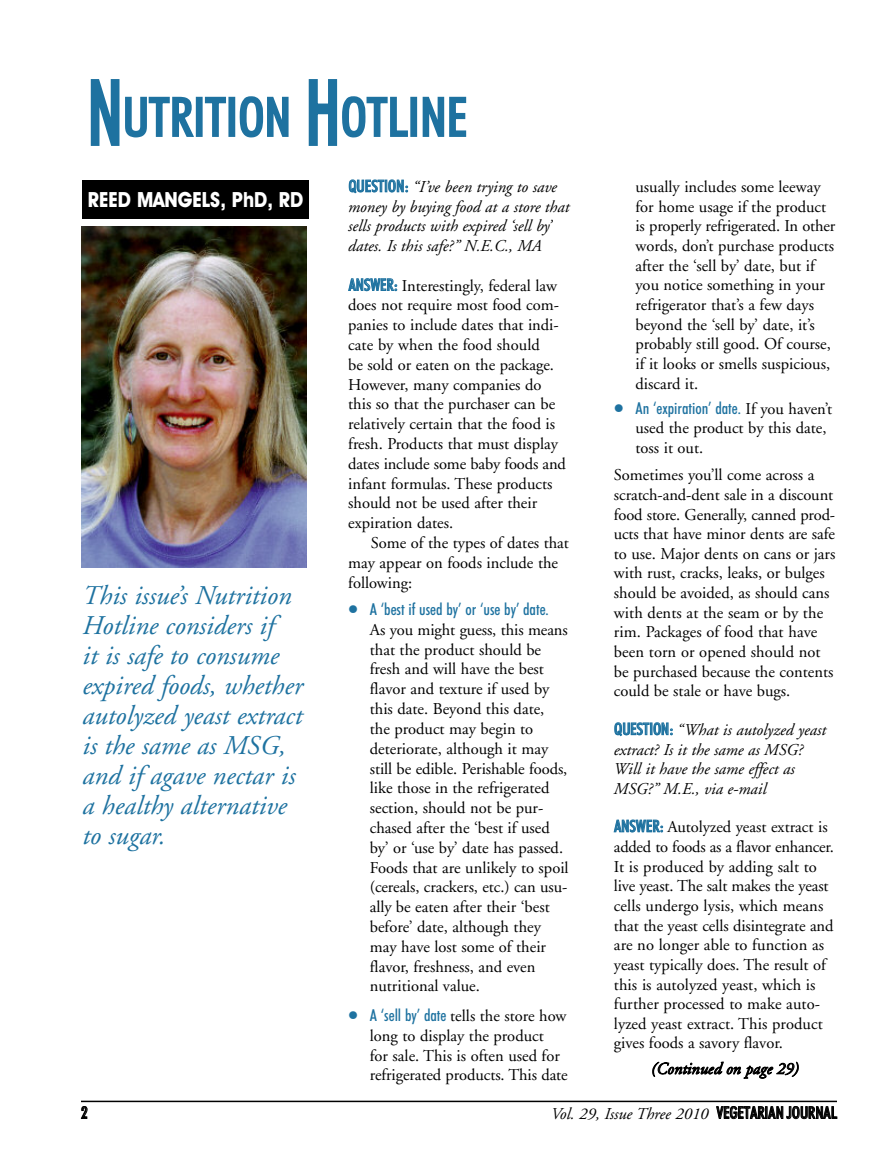
<style>
.page{position:relative;width:891px;height:1175px;background:#fff}
.page>*{position:absolute;margin:0;border:0;box-sizing:border-box;transform-origin:0 0}
.t1{font:54px "Futuri Condensed Regular SWFTE";color:#1e72a0}
.t2{font:italic 27px/30px "Adobe Garamond";color:#1e72a0}
.t3{font:21px "Avant Guard Bold SWFTE";color:#fff;scale:.9 1}
.t4{font:16.5px/19.8px "Adobe Garamond";color:#000}
.t5{font:italic 16.5px/19.6px "Adobe Garamond";color:#000}
.t6{font:16.5px "Futuri Condensed Regular SWFTE";color:#1e72a0}
.t7{font:16.5px "Futuri Condensed Regular SWFTE";color:#000}
.s1{font-size:90px}
.s2{font-family:"Futuri Condensed Regular SWFTE";font-style:normal;color:#1e72a0}
.s3{font-family:"Futuri Condensed Regular SWFTE";color:#1e72a0}
.s4{font-family:"Adobe Garamond";color:#000}
.s5{font-family:"Futuri Condensed Regular SWFTE";font-style:normal}
</style>
<div class="page">
<img style="left:82px;top:226px;width:225px;height:341px">
<div style="left:83px;top:180px;width:226px;height:39px;background:#000"></div>
<hr style="left:81px;top:1100px;width:756px;height:2px;background:#000">
<h1 class="t1" style="left:87px;top:84px;width:382px"><span class="s1">N</span>UTRITION <span class="s1">H</span>OTLINE</h1>
<p class="t5" style="left:348px;top:178px;width:223px"><span class="s2">QUESTION:</span> “I’ve been trying to save money by buying food at a store that sells products with expired ‘sell by’ dates. Is this safe?” N.E.C., MA</p>
<p class="t4" style="left:348px;top:277px;width:219px"><span class="s3">ANSWER:</span> Interestingly, federal law does not require most food com&shy;panies to include dates that indi&shy;cate by when the food should<br>be sold or eaten on the package.<br>However, many companies do this so that the purchaser can be relatively certain that the food is fresh. Products that must display dates include some baby foods and infant formulas. These products should not be used after their expiration dates.</p>
<p class="t4" style="left:348px;top:534px;width:222px;text-indent:23px">Some of the types of dates that may appear on foods include the following:</p>
<p class="t6" style="left:370px;top:599px;width:181px">A ‘best if used by’ or ‘use by’ date.</p>
<p class="t4" style="left:370px;top:621px;width:200px">As you might guess, this means that the product should be fresh and will have the best flavor and texture if used by this date. Beyond this date,<br>the product may begin to deteriorate, although it may still be edible. Perishable foods, like those in the refrigerated section, should not be pur&shy;chased after the ‘best if used by’ or ‘use by’ date has passed.<br>Foods that are unlikely to spoil (cereals, crackers, etc.) can usu&shy;ally be eaten after their ‘best before’ date, although they may have lost some of their flavor, freshness, and even nutritional value.</p>
<p class="t4" style="left:370px;top:1007px;width:199px"><span class="s3">A ‘sell by’ date</span> tells the store how long to display the product<br>for sale. This is often used for refrigerated products. This date</p>
<p class="t3" style="left:88px;top:187px;width:241px">REED MANGELS, PhD, RD</p>
<h2 class="t2" style="left:82px;top:583px;width:222px">This issue’s Nutrition<br>Hotline considers if<br>it is safe to consume expired foods, whether autolyzed yeast extract is the same as MSG, and if agave nectar is a healthy alternative to sugar.</h2>
<p class="t4" style="left:636px;top:178px;width:201px">usually includes some leeway for home usage if the product is properly refrigerated. In other words, don’t purchase products after the ‘sell by’ date, but if you notice something in your refrigerator that’s a few days beyond the ‘sell by’ date, it’s probably still good. Of course, if it looks or smells suspicious, discard it.</p>
<p class="t6" style="left:636px;top:398px;width:198px">An ‘expiration’ date. <span class="s4">If you haven’t</span></p>
<p class="t4" style="left:636px;top:420px;width:193px">used the product by this date, toss it out.</p>
<p class="t4" style="left:614px;top:466px;width:223px">Sometimes you’ll come across a scratch-and-dent sale in a discount food store. Generally, canned prod&shy;ucts that have minor dents are safe to use. Major dents on cans or jars with rust, cracks, leaks, or bulges should be avoided, as should cans with dents at the seam or by the rim. Packages of food that have been torn or opened should not be purchased because the contents could be stale or have bugs.</p>
<p class="t5" style="left:614px;top:721px;width:214px"><span class="s2">QUESTION:</span> “What is autolyzed yeast extract? Is it the same as MSG?<br>Will it have the same effect as<br>MSG?” M.E., via e-mail</p>
<p class="t4" style="left:614px;top:818px;width:222px"><span class="s3">ANSWER:</span> Autolyzed yeast extract is added to foods as a flavor enhancer.<br>It is produced by adding salt to live yeast. The salt makes the yeast cells undergo lysis, which means that the yeast cells disintegrate and are no longer able to function as yeast typically does. The result of this is autolyzed yeast, which is further processed to make auto&shy;lyzed yeast extract. This product gives foods a savory flavor.</p>
<p class="t5" style="left:651px;top:1060px;width:149px">(Continued on page 29)</p>
<p class="t7" style="left:81px;top:1102px;width:8px">2</p>
<p class="t5" style="left:551px;top:1105px;width:287px">Vol. 29, Issue Three 2010 <span class="s5">VEGETARIAN JOURNAL</span></p>
</div>
